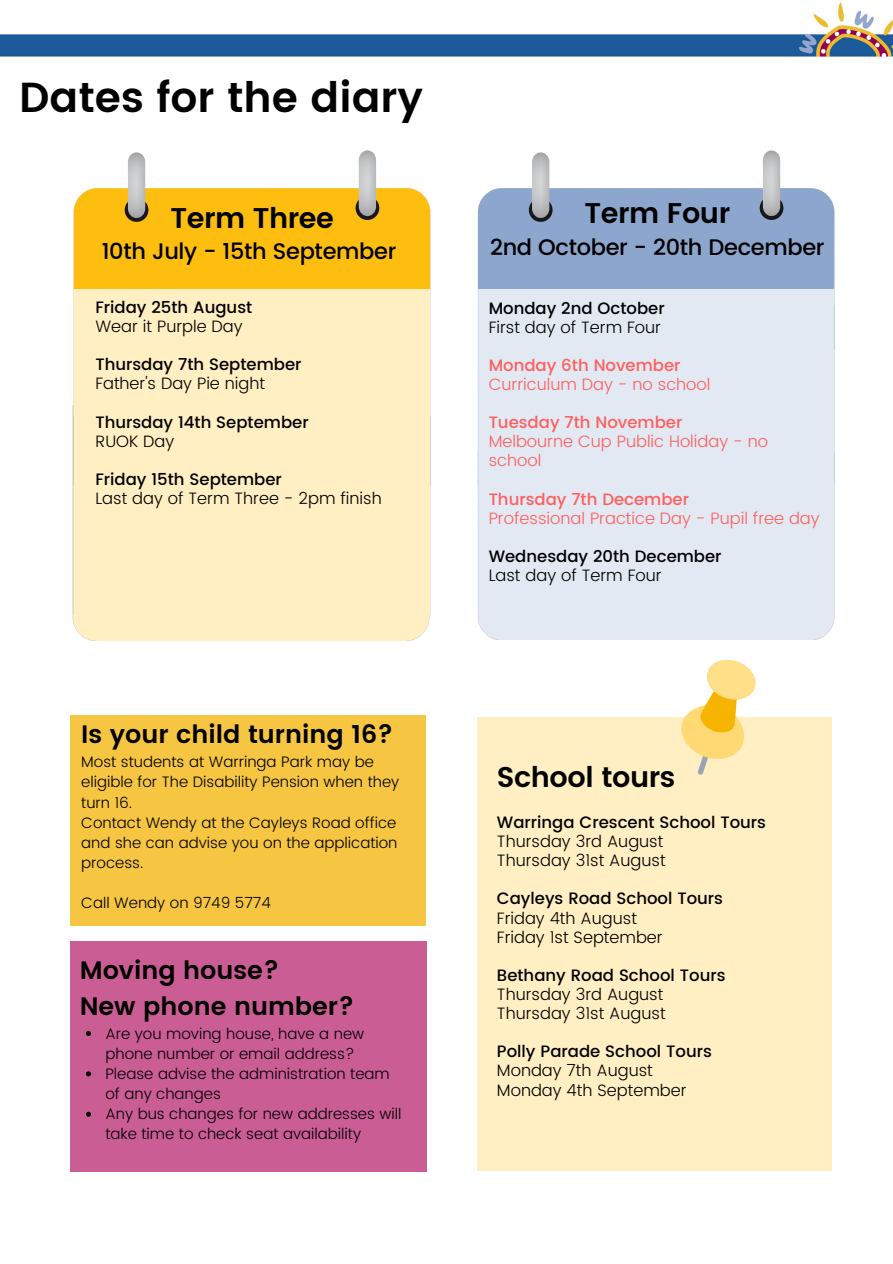
<style>
.page{position:relative;width:893px;height:1264px;background:#fff}
.page>*{position:absolute;margin:0;border:0;box-sizing:border-box;transform-origin:0 0}
.t1{font:600 42px "Poppins";color:#000}
.t2{font:600 28.5px "Poppins";letter-spacing:-.015em;color:#000}
.t3{font:600 25.2px "Poppins";color:#000}
.t4{font:500 22.5px "Poppins";letter-spacing:-.015em;color:#000}
.t5{font:300 16.5px "Poppins";color:#000}
.t6{font:500 16.5px "Poppins";color:#000}
.t7{font:300 16.5px/19px "Poppins";color:#ff5e5e}
.t8{font:500 16.5px "Poppins";color:#ff5e5e}
.t9{font:300 15.15px/20.2px "Poppins";color:#000}
</style>
<div class="page">
<img style="left:470px;top:2px;width:422px;height:55px">
<img style="left:0;top:34px;width:470px;height:23px">
<div style="left:73px;top:405px;width:356px;height:235px;background:#ffefc3"></div>
<div style="left:74px;top:484px;width:356px;height:130px;background:#ffefc3"></div>
<div style="left:74px;top:289px;width:356px;height:195px;background:#ffefc3"></div>
<div style="left:74px;top:188px;width:356px;height:101px;background:#febe10"></div>
<svg style="left:125px;top:198px;width:23px;height:24px"></svg>
<img style="left:128px;top:152px;width:17px;height:66px">
<svg style="left:355px;top:196px;width:24px;height:24px"></svg>
<img style="left:359px;top:150px;width:17px;height:66px">
<div style="left:478px;top:484px;width:356px;height:156px;background:#e2e9f3"></div>
<div style="left:478px;top:289px;width:356px;height:195px;background:#e2e9f3"></div>
<div style="left:478px;top:188px;width:356px;height:101px;background:#8ca6ce"></div>
<svg style="left:528px;top:198px;width:24px;height:24px"></svg>
<img style="left:532px;top:152px;width:17px;height:66px">
<svg style="left:759px;top:196px;width:24px;height:24px"></svg>
<img style="left:762px;top:150px;width:18px;height:66px">
<div style="left:70px;top:940px;width:356px;height:230px;background:#cb5d95"></div>
<div style="left:70px;top:715px;width:356px;height:210px;background:#f6c541"></div>
<div style="left:478px;top:717px;width:352px;height:453px;background:#ffefc3"></div>
<svg style="left:681px;top:659px;width:75px;height:115px"></svg>
<svg style="left:86px;top:1031px;width:5px;height:5px"></svg>
<svg style="left:86px;top:1071px;width:5px;height:5px"></svg>
<svg style="left:86px;top:1111px;width:5px;height:5px"></svg>
<p class="t1" style="left:19px;top:73px;width:405px">Dates for the diary</p>
<p class="t2" style="left:170px;top:201px;width:165px">Term Three</p>
<p class="t4" style="left:102px;top:238px;width:296px">10th July - 15th September</p>
<p class="t6" style="left:95px;top:297px;width:158px">Friday 25th August</p>
<p class="t5" style="left:95px;top:316px;width:149px">Wear it Purple Day</p>
<p class="t6" style="left:95px;top:355px;width:208px">Thursday 7th September</p>
<p class="t5" style="left:95px;top:374px;width:171px">Father's Day Pie night</p>
<p class="t6" style="left:95px;top:412px;width:215px">Thursday 14th September</p>
<p class="t5" style="left:95px;top:431px;width:80px">RUOK Day</p>
<p class="t6" style="left:95px;top:469px;width:188px">Friday 15th September</p>
<p class="t5" style="left:95px;top:488px;width:288px">Last day of Term Three - 2pm finish</p>
<p class="t3" style="left:81px;top:719px;width:313px">Is your child turning 16?</p>
<p class="t9" style="left:81px;top:751px;width:319px">Most students at Warringa Park may be eligible for The Disability Pension when they turn 16.</p>
<p class="t9" style="left:81px;top:812px;width:318px;text-align:justify">Contact Wendy at the Cayleys Road office and she can advise you on the application process.</p>
<p class="t9" style="left:81px;top:893px;width:191px">Call Wendy on 9749 5774</p>
<p class="t3" style="left:80px;top:955px;width:201px">Moving house?</p>
<p class="t3" style="left:80px;top:991px;width:276px">New phone number?</p>
<p class="t9" style="left:105px;top:1023px;width:260px">Are you moving house, have a new phone number or email address?</p>
<p class="t9" style="left:105px;top:1063px;width:286px">Please advise the administration team of any changes</p>
<p class="t9" style="left:105px;top:1103px;width:297px">Any bus changes for new addresses will take time to check seat availability</p>
<p class="t2" style="left:584px;top:197px;width:147px">Term Four</p>
<p class="t4" style="left:490px;top:234px;width:336px">2nd October - 20th December</p>
<p class="t6" style="left:488px;top:298px;width:178px">Monday 2nd October</p>
<p class="t5" style="left:488px;top:317px;width:174px">First day of Term Four</p>
<p class="t8" style="left:488px;top:355px;width:193px">Monday 6th November</p>
<p class="t7" style="left:488px;top:375px;width:223px">Curriculum Day - no school</p>
<p class="t8" style="left:488px;top:413px;width:195px">Tuesday 7th November</p>
<p class="t7" style="left:488px;top:432px;width:281px">Melbourne Cup Public Holiday - no school</p>
<p class="t8" style="left:488px;top:489px;width:202px">Thursday 7th December</p>
<p class="t7" style="left:488px;top:508px;width:332px">Professional Practice Day - Pupil free day</p>
<p class="t6" style="left:488px;top:546px;width:234px">Wednesday 20th December</p>
<p class="t5" style="left:488px;top:566px;width:174px">Last day of Term Four</p>
<p class="t2" style="left:496px;top:760px;width:180px">School tours</p>
<p class="t6" style="left:497px;top:812px;width:270px">Warringa Crescent School Tours</p>
<p class="t5" style="left:497px;top:831px;width:168px">Thursday 3rd August</p>
<p class="t5" style="left:497px;top:850px;width:170px">Thursday 31st August</p>
<p class="t6" style="left:497px;top:889px;width:227px">Cayleys Road School Tours</p>
<p class="t5" style="left:497px;top:908px;width:141px">Friday 4th August</p>
<p class="t5" style="left:497px;top:927px;width:167px">Friday 1st September</p>
<p class="t6" style="left:497px;top:965px;width:230px">Bethany Road School Tours</p>
<p class="t5" style="left:497px;top:984px;width:168px">Thursday 3rd August</p>
<p class="t5" style="left:497px;top:1003px;width:170px">Thursday 31st August</p>
<p class="t6" style="left:497px;top:1041px;width:216px">Polly Parade School Tours</p>
<p class="t5" style="left:497px;top:1061px;width:157px">Monday 7th August</p>
<p class="t5" style="left:497px;top:1080px;width:191px">Monday 4th September</p>
</div>
